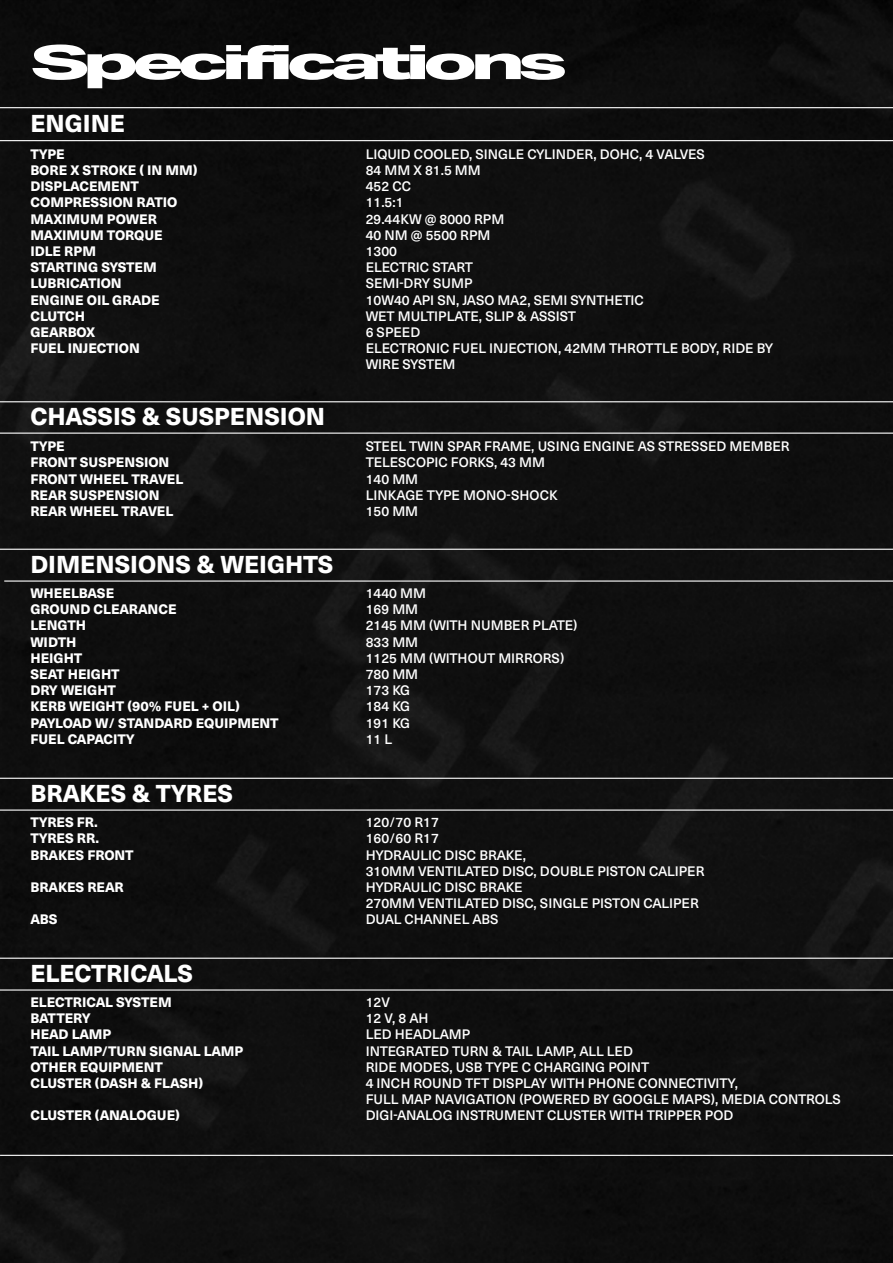
<style>
.page{position:relative;width:893px;height:1263px;background:#0f0f0f}
.page>*{position:absolute;margin:0;border:0;box-sizing:border-box;transform-origin:0 0}
.t1{font:800 47.25px "Aktiv Grotesk Ex";letter-spacing:-.1em;color:#fff;scale:1.57 1}
.t2{font:800 24px "Neue Haas Unica";color:#fff}
.t3{font:500 13.5px "Neue Haas Unica";color:#fff}
.t4{font:800 13.5px "Neue Haas Unica";color:#fff}
.t5{font:500 13.5px "Neue Haas Unica";letter-spacing:-.02em;color:#fff}
</style>
<div class="page">
<hr style="left:0;top:140px;width:893px;height:1px;background:#fff">
<hr style="left:0;top:433px;width:893px;height:1px;background:#fff">
<hr style="left:4px;top:580px;width:889px;height:2px;background:#fff">
<hr style="left:0;top:809px;width:893px;height:2px;background:#fff">
<hr style="left:0;top:989px;width:893px;height:1px;background:#fff">
<hr style="left:0;top:1155px;width:893px;height:1px;background:#fff">
<hr style="left:0;top:107px;width:893px;height:1px;background:#fff">
<hr style="left:0;top:401px;width:893px;height:1px;background:#fff">
<hr style="left:0;top:549px;width:893px;height:1px;background:#fff">
<hr style="left:0;top:778px;width:893px;height:1px;background:#fff">
<hr style="left:0;top:958px;width:893px;height:1px;background:#fff">
<p class="t1" style="left:30px;top:32px;width:343px">Specifications</p>
<p class="t2" style="left:30px;top:104px;width:96px">ENGINE</p>
<p class="t4" style="left:30px;top:143px;width:36px">TYPE</p>
<p class="t4" style="left:30px;top:160px;width:169px">BORE X STROKE ( IN MM)</p>
<p class="t4" style="left:30px;top:176px;width:110px">DISPLACEMENT</p>
<p class="t4" style="left:30px;top:192px;width:148px">COMPRESSION RATIO</p>
<p class="t4" style="left:30px;top:208px;width:128px">MAXIMUM POWER</p>
<p class="t4" style="left:30px;top:224px;width:134px">MAXIMUM TORQUE</p>
<p class="t4" style="left:30px;top:241px;width:67px">IDLE RPM</p>
<p class="t4" style="left:30px;top:257px;width:128px">STARTING SYSTEM</p>
<p class="t4" style="left:30px;top:273px;width:93px">LUBRICATION</p>
<p class="t4" style="left:30px;top:289px;width:131px">ENGINE OIL GRADE</p>
<p class="t4" style="left:30px;top:305px;width:56px">CLUTCH</p>
<p class="t4" style="left:30px;top:322px;width:66px">GEARBOX</p>
<p class="t4" style="left:30px;top:338px;width:111px">FUEL INJECTION</p>
<p class="t2" style="left:30px;top:398px;width:296px">CHASSIS &amp; SUSPENSION</p>
<p class="t4" style="left:30px;top:436px;width:36px">TYPE</p>
<p class="t4" style="left:30px;top:452px;width:141px">FRONT SUSPENSION</p>
<p class="t4" style="left:30px;top:468px;width:154px">FRONT WHEEL TRAVEL</p>
<p class="t4" style="left:30px;top:485px;width:131px">REAR SUSPENSION</p>
<p class="t4" style="left:30px;top:501px;width:144px">REAR WHEEL TRAVEL</p>
<p class="t2" style="left:30px;top:546px;width:305px">DIMENSIONS &amp; WEIGHTS</p>
<p class="t4" style="left:30px;top:583px;width:85px">WHEELBASE</p>
<p class="t4" style="left:30px;top:599px;width:148px">GROUND CLEARANCE</p>
<p class="t4" style="left:30px;top:615px;width:57px">LENGTH</p>
<p class="t4" style="left:30px;top:631px;width:47px">WIDTH</p>
<p class="t4" style="left:30px;top:647px;width:53px">HEIGHT</p>
<p class="t4" style="left:30px;top:664px;width:91px">SEAT HEIGHT</p>
<p class="t4" style="left:30px;top:680px;width:87px">DRY WEIGHT</p>
<p class="t4" style="left:30px;top:696px;width:211px">KERB WEIGHT (90% FUEL + OIL)</p>
<p class="t4" style="left:30px;top:712px;width:250px">PAYLOAD W/ STANDARD EQUIPMENT</p>
<p class="t4" style="left:30px;top:728px;width:106px">FUEL CAPACITY</p>
<p class="t2" style="left:30px;top:775px;width:204px">BRAKES &amp; TYRES</p>
<p class="t4" style="left:30px;top:812px;width:69px">TYRES FR.</p>
<p class="t4" style="left:30px;top:828px;width:70px">TYRES RR.</p>
<p class="t4" style="left:30px;top:844px;width:105px">BRAKES FRONT</p>
<p class="t4" style="left:30px;top:876px;width:95px">BRAKES REAR</p>
<p class="t4" style="left:30px;top:909px;width:29px">ABS</p>
<p class="t2" style="left:30px;top:955px;width:164px">ELECTRICALS</p>
<p class="t4" style="left:30px;top:992px;width:143px">ELECTRICAL SYSTEM</p>
<p class="t4" style="left:30px;top:1008px;width:62px">BATTERY</p>
<p class="t4" style="left:30px;top:1024px;width:83px">HEAD LAMP</p>
<p class="t4" style="left:30px;top:1040px;width:215px">TAIL LAMP/TURN SIGNAL LAMP</p>
<p class="t4" style="left:30px;top:1056px;width:134px">OTHER EQUIPMENT</p>
<p class="t4" style="left:30px;top:1073px;width:174px">CLUSTER (DASH &amp; FLASH)</p>
<p class="t4" style="left:30px;top:1105px;width:151px">CLUSTER (ANALOGUE)</p>
<p class="t3" style="left:366px;top:144px;width:341px">LIQUID COOLED, SINGLE CYLINDER, DOHC, 4 VALVES</p>
<p class="t3" style="left:366px;top:160px;width:117px">84 MM X 81.5 MM</p>
<p class="t3" style="left:366px;top:176px;width:47px">452 CC</p>
<p class="t3" style="left:366px;top:192px;width:39px">11.5:1</p>
<p class="t3" style="left:366px;top:209px;width:140px">29.44KW @ 8000 RPM</p>
<p class="t3" style="left:366px;top:225px;width:126px">40 NM @ 5500 RPM</p>
<p class="t3" style="left:366px;top:241px;width:33px">1300</p>
<p class="t5" style="left:366px;top:257px;width:109px">ELECTRIC START</p>
<p class="t3" style="left:366px;top:273px;width:108px">SEMI-DRY SUMP</p>
<p class="t3" style="left:366px;top:290px;width:280px">10W40 API SN, JASO MA2, SEMI SYNTHETIC</p>
<p class="t3" style="left:366px;top:306px;width:212px">WET MULTIPLATE, SLIP &amp; ASSIST</p>
<p class="t3" style="left:366px;top:322px;width:56px">6 SPEED</p>
<p class="t3" style="left:366px;top:338px;width:409px">ELECTRONIC FUEL INJECTION, 42MM THROTTLE BODY, RIDE BY</p>
<p class="t3" style="left:366px;top:354px;width:91px">WIRE SYSTEM</p>
<p class="t3" style="left:366px;top:436px;width:425px">STEEL TWIN SPAR FRAME, USING ENGINE AS STRESSED MEMBER</p>
<p class="t3" style="left:366px;top:452px;width:181px">TELESCOPIC FORKS, 43 MM</p>
<p class="t3" style="left:366px;top:469px;width:54px">140 MM</p>
<p class="t3" style="left:366px;top:485px;width:194px">LINKAGE TYPE MONO-SHOCK</p>
<p class="t3" style="left:366px;top:501px;width:54px">150 MM</p>
<p class="t3" style="left:366px;top:583px;width:62px">1440 MM</p>
<p class="t3" style="left:366px;top:599px;width:54px">169 MM</p>
<p class="t3" style="left:366px;top:615px;width:213px">2145 MM (WITH NUMBER PLATE)</p>
<p class="t3" style="left:366px;top:632px;width:54px">833 MM</p>
<p class="t3" style="left:366px;top:648px;width:200px">1125 MM (WITHOUT MIRRORS)</p>
<p class="t3" style="left:366px;top:664px;width:54px">780 MM</p>
<p class="t3" style="left:366px;top:680px;width:46px">173 KG</p>
<p class="t3" style="left:366px;top:696px;width:46px">184 KG</p>
<p class="t3" style="left:366px;top:713px;width:46px">191 KG</p>
<p class="t3" style="left:366px;top:729px;width:28px">11 L</p>
<p class="t3" style="left:366px;top:812px;width:75px">120/70 R17</p>
<p class="t3" style="left:366px;top:828px;width:75px">160/60 R17</p>
<p class="t3" style="left:366px;top:844px;width:162px">HYDRAULIC DISC BRAKE,</p>
<p class="t3" style="left:366px;top:861px;width:340px">310MM VENTILATED DISC, DOUBLE PISTON CALIPER</p>
<p class="t3" style="left:366px;top:877px;width:159px">HYDRAULIC DISC BRAKE</p>
<p class="t3" style="left:366px;top:893px;width:335px">270MM VENTILATED DISC, SINGLE PISTON CALIPER</p>
<p class="t3" style="left:366px;top:909px;width:134px">DUAL CHANNEL ABS</p>
<p class="t3" style="left:366px;top:992px;width:26px">12V</p>
<p class="t3" style="left:366px;top:1008px;width:64px">12 V, 8 AH</p>
<p class="t3" style="left:366px;top:1024px;width:106px">LED HEADLAMP</p>
<p class="t3" style="left:366px;top:1041px;width:269px">INTEGRATED TURN &amp; TAIL LAMP, ALL LED</p>
<p class="t3" style="left:366px;top:1057px;width:285px">RIDE MODES, USB TYPE C CHARGING POINT</p>
<p class="t3" style="left:366px;top:1073px;width:374px">4 INCH ROUND TFT DISPLAY WITH PHONE CONNECTIVITY,</p>
<p class="t3" style="left:366px;top:1089px;width:477px">FULL MAP NAVIGATION (POWERED BY GOOGLE MAPS), MEDIA CONTROLS</p>
<p class="t3" style="left:366px;top:1105px;width:369px">DIGI-ANALOG INSTRUMENT CLUSTER WITH TRIPPER POD</p>
</div>
